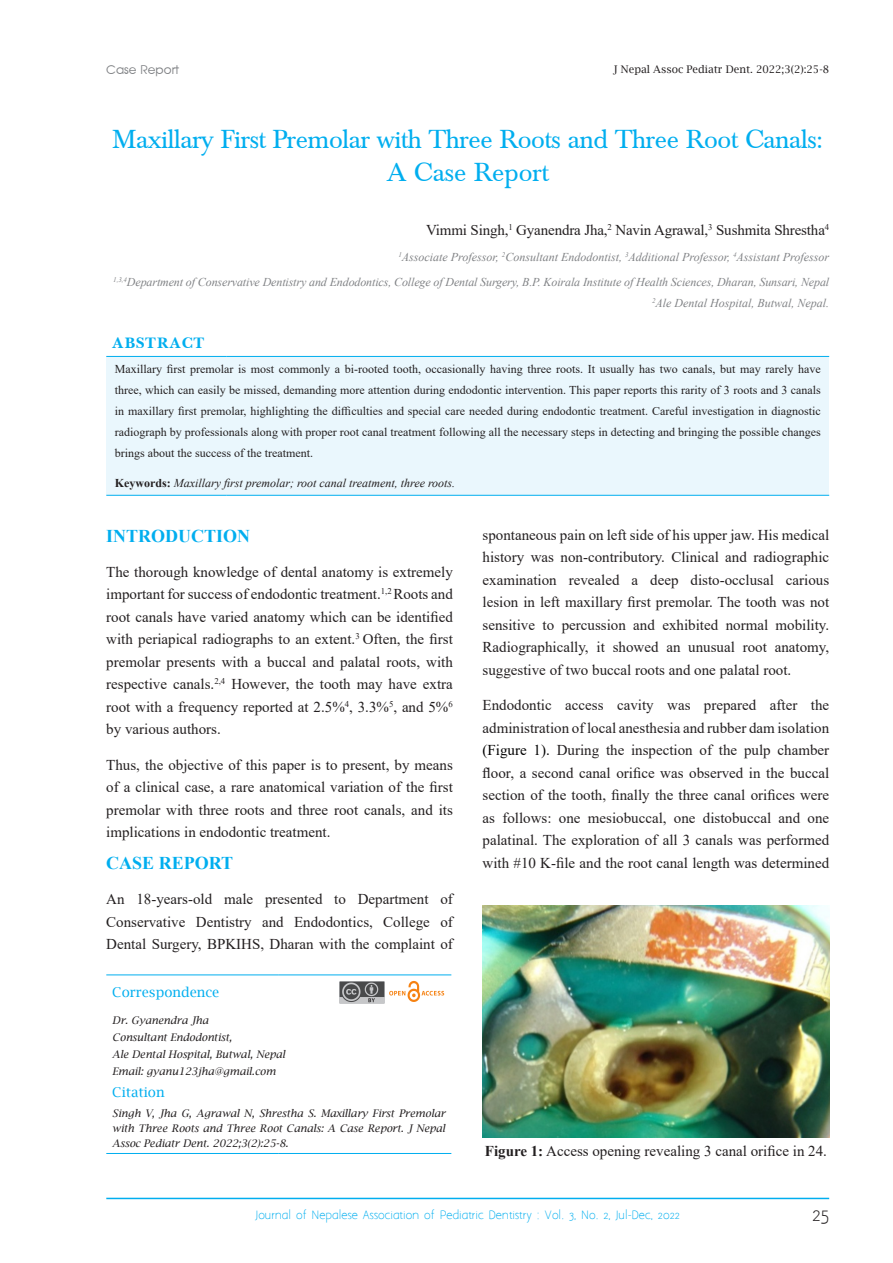
<style>
.page{position:relative;width:893px;height:1263px;background:#fff}
.page>*{position:absolute;margin:0;border:0;box-sizing:border-box;transform-origin:0 0}
.t1{font:27px/33px "Baskerville";letter-spacing:-.01em;color:#00aeef;text-align:center}
.Normal_wrd_40{font:700 18px "Times New Roman";color:#00aeef}
.t2{font:700 18px "Baskerville";color:#00aeef}
.t3{font:18px "Aaargh Normal";color:#231f20}
.Normal_wrd_40-2{font:15px/22.5px "Times New Roman";color:#231f20;text-align:justify}
.t4{font:13.5px "Lucida Bright";color:#00aeef}
.t5{font:12px/21px "Times New Roman";color:#231f20;text-align:justify}
.t6{font:italic 12px/21px "Times New Roman";letter-spacing:-.01em;color:#808285;text-align:right}
.t7{font:italic 12px "Times New Roman";color:#231f20}
.t8{font:12px "Advance Normal";color:#808285}
.t9{font:italic 10.5px/15px "Lucida Bright";color:#231f20;text-align:justify}
.t10{font:10.5px "Aaargh Normal";color:#00aeef}
.t11{font:10.5px "Lucida Bright";color:#231f20}
.s1{font-weight:700;font-style:normal}
.s2{color:#000}
.s3{font-weight:700}
</style>
<div class="page">
<hr style="left:106px;top:1198px;width:723px;height:1px;background:#00aeef">
<hr style="left:106px;top:974px;width:173px;height:1px;background:#00aeef">
<hr style="left:279px;top:974px;width:172px;height:1px;background:#00aeef">
<hr style="left:106px;top:1153px;width:173px;height:1px;background:#00aeef">
<hr style="left:279px;top:1153px;width:172px;height:1px;background:#00aeef">
<img style="left:389px;top:981px;width:56px;height:21px">
<img style="left:339px;top:981px;width:45px;height:22px">
<div style="left:106px;top:356px;width:723px;height:139px;background:#eaf7fd"></div>
<hr style="left:106px;top:356px;width:121px;height:1px;background:#00aeef">
<hr style="left:227px;top:356px;width:602px;height:1px;background:#00aeef">
<hr style="left:106px;top:495px;width:121px;height:1px;background:#00aeef">
<hr style="left:227px;top:495px;width:602px;height:1px;background:#00aeef">
<img style="left:483px;top:906px;width:346px;height:232px">
<p class="t8" style="left:106px;top:62px;width:75px">Case Report</p>
<p class="t11" style="left:613px;top:63px;width:217px">J Nepal Assoc Pediatr Dent. 2022;3(2):25-8</p>
<p class="t1" style="left:113px;top:123px;width:712px">Maxillary First Premolar with Three Roots and Three Root Canals:<br>A Case Report</p>
<p class="Normal_wrd_40-2" style="left:426px;top:219px;width:405px">Vimmi Singh,<sup>1</sup> Gyanendra Jha,<sup>2</sup> Navin Agrawal,<sup>3</sup> Sushmita Shrestha<sup>4</sup></p>
<p class="t6" style="left:398px;top:246px;width:432px"><sup>1</sup>Associate Professor, <sup>2</sup>Consultant Endodontist, <sup>3</sup>Additional Professor, <sup>4</sup>Assistant Professor</p>
<p class="t6" style="left:113px;top:271px;width:717px"><sup>1,3,4</sup>Department of Conservative Dentistry and Endodontics, College of Dental Surgery, B.P. Koirala Institute of Health Sciences, Dharan, Sunsari, Nepal<br><sup>2</sup>Ale Dental Hospital, Butwal, Nepal.</p>
<p class="t2" style="left:112px;top:334px;width:94px">ABSTRACT</p>
<p class="t5" style="left:115px;top:358px;width:707px">Maxillary first premolar is most commonly a bi-rooted tooth, occasionally having three roots. It usually has two canals, but may rarely have three, which can easily be missed, demanding more attention during endodontic intervention. This paper reports this rarity of 3 roots and 3 canals in maxillary first premolar, highlighting the difficulties and special care needed during endodontic treatment. Careful investigation in diagnostic radiograph by professionals along with proper root canal treatment following all the necessary steps in detecting and bringing the possible changes brings about the success of the treatment.</p>
<p class="t7" style="left:115px;top:474px;width:342px"><span class="s1">Keywords:</span> Maxillary first premolar; root canal treatment, three roots.</p>
<p class="Normal_wrd_40" style="left:106px;top:523px;width:145px">INTRODUCTION</p>
<p class="Normal_wrd_40-2" style="left:106px;top:560px;width:348px">The thorough knowledge of dental anatomy is extremely important for success of endodontic treatment.<sup>1,2</sup> Roots and root canals have varied anatomy which can be identified with periapical radiographs to an extent.<sup>3</sup> Often, the first premolar presents with a buccal and palatal roots, with respective canals.<sup>2,4</sup> However, the tooth may have extra root with a frequency reported at 2.5%<sup>4</sup>, 3.3%<sup>5</sup>, and 5%<sup>6 </sup>by various authors.</p>
<p class="Normal_wrd_40-2" style="left:106px;top:753px;width:348px">Thus, the objective of this paper is to present, by means of a clinical case, a rare anatomical variation of the first premolar with three roots and three root canals, and its implications in endodontic treatment.</p>
<p class="Normal_wrd_40" style="left:106px;top:850px;width:128px">CASE REPORT</p>
<p class="Normal_wrd_40-2" style="left:106px;top:888px;width:348px">An 18-years-old male presented to Department of Conservative Dentistry and Endodontics, College of Dental Surgery, BPKIHS, Dharan with the complaint of</p>
<p class="t4" style="left:112px;top:985px;width:109px">Correspondence</p>
<p class="t9" style="left:112px;top:1012px;width:98px">Dr. Gyanendra Jha</p>
<p class="t9" style="left:112px;top:1029px;width:121px">Consultant Endodontist,</p>
<p class="t9" style="left:112px;top:1046px;width:174px">Ale Dental Hospital, Butwal, Nepal</p>
<p class="t9" style="left:112px;top:1064px;width:165px">Email: gyanu123jha@gmail.com</p>
<p class="t4" style="left:112px;top:1085px;width:54px">Citation</p>
<p class="t9" style="left:112px;top:1106px;width:335px">Singh V, Jha G, Agrawal N, Shrestha S. Maxillary First Premolar with Three Roots and Three Root Canals: A Case Report. J Nepal Assoc Pediatr Dent. 2022;3(2):25-8.</p>
<p class="Normal_wrd_40-2" style="left:483px;top:523px;width:348px">spontaneous pain on left side of his upper jaw. His medical history was non-contributory. Clinical and radiographic examination revealed a deep disto-occlusal carious lesion in left maxillary first premolar. The tooth was not sensitive to percussion and exhibited normal mobility.<br>Radiographically, it showed an unusual root anatomy, suggestive of two buccal roots and one palatal root.</p>
<p class="Normal_wrd_40-2" style="left:483px;top:693px;width:348px">Endodontic access cavity was prepared after the administration of local anesthesia and rubber dam isolation <span class="s2">(Figure 1).</span> During the inspection of the pulp chamber floor, a second canal orifice was observed in the buccal section of the tooth, finally the three canal orifices were as follows: one mesiobuccal, one distobuccal and one palatinal. The exploration of all 3 canals was performed with #10 K-file and the root canal length was determined</p>
<p class="Normal_wrd_40-2" style="left:485px;top:1139px;width:344px"><span class="s3">Figure 1:</span> Access opening revealing 3 canal orifice in 24.</p>
<p class="t10" style="left:255px;top:1209px;width:426px">Journal of Nepalese Association of Pediatric Dentistry : Vol. 3, No. 2, Jul-Dec, 2022</p>
<p class="t3" style="left:812px;top:1204px;width:18px">25</p>
</div>
